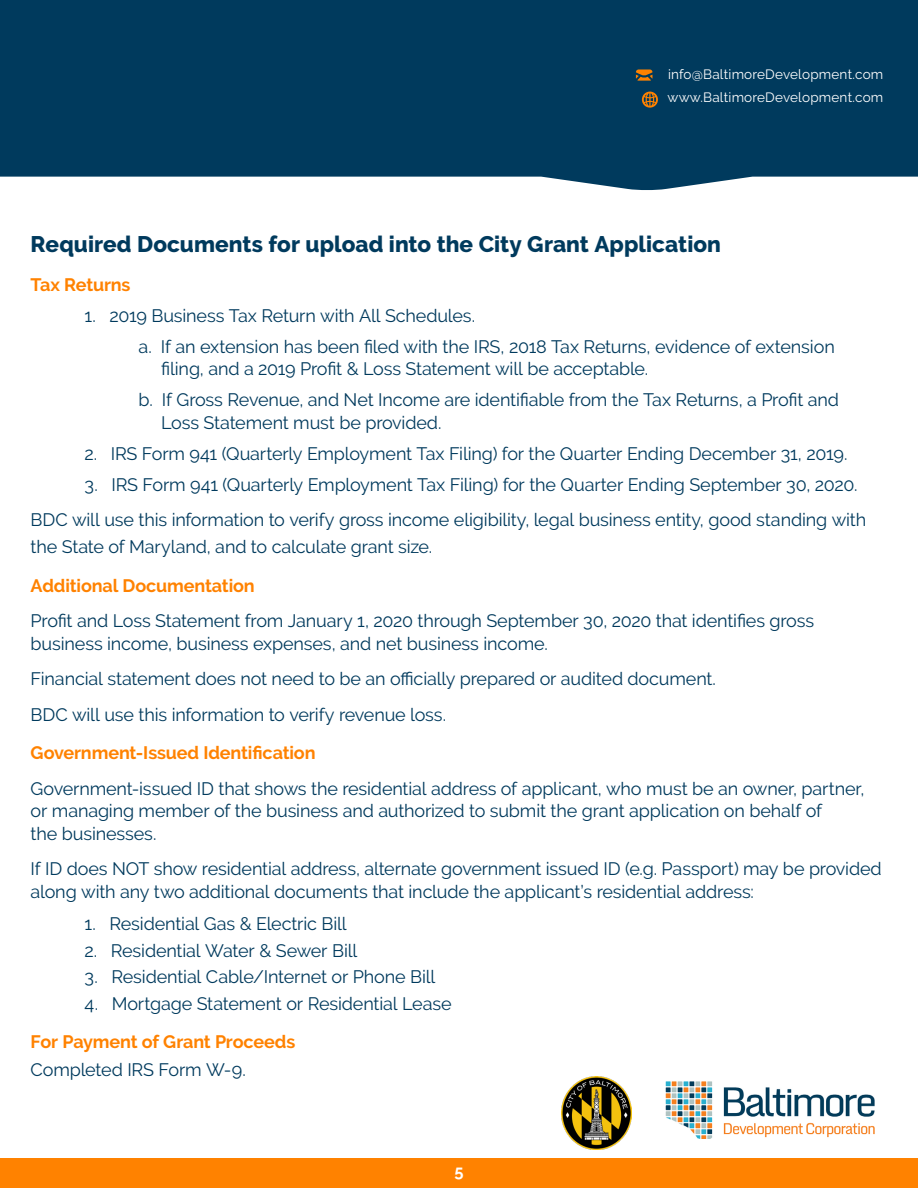
<style>
.page{position:relative;width:918px;height:1188px;background:#fff}
.page>*{position:absolute;margin:0;border:0;box-sizing:border-box;transform-origin:0 0}
.Paragraph_Style_1{font:800 22.5px "Raleway";letter-spacing:.005em;color:#003a5d}
.Paragraph_Style_1-2{font:18px/22.5px "Raleway";letter-spacing:-.01em;color:#003a5d}
.Paragraph_Style_1-3{font:700 18px "Raleway";letter-spacing:-.005em;color:#ff8200}
.t1{font:700 16.5px "Raleway";color:#fff}
.t2{font:13.5px "Raleway";letter-spacing:.015em;color:#fff}
</style>
<div class="page">
<img style="left:562px;top:1077px;width:70px;height:73px">
<img style="left:666px;top:1081px;width:209px;height:58px">
<div style="left:0;top:0;width:918px;height:190px;background:#003a5d"></div>
<svg style="left:636px;top:69px;width:16px;height:12px"></svg>
<svg style="left:642px;top:92px;width:16px;height:16px"></svg>
<div style="left:0;top:1158px;width:918px;height:30px;background:#ff8200"></div>
<p class="t2" style="left:668px;top:67px;width:217px">info@BaltimoreDevelopment.com</p>
<p class="t2" style="left:668px;top:89px;width:217px">www.BaltimoreDevelopment.com</p>
<p class="Paragraph_Style_1" style="left:31px;top:231px;width:692px">Required Documents for upload into the City Grant Application</p>
<p class="Paragraph_Style_1-3" style="left:31px;top:274px;width:101px">Tax Returns</p>
<p class="Paragraph_Style_1-2" style="left:85px;top:304px;width:392px">1. 2019 Business Tax Return with All Schedules.</p>
<p class="Paragraph_Style_1-2" style="left:161px;top:335px;width:675px;text-indent:-22px">a. If an extension has been filed with the IRS, 2018 Tax Returns, evidence of extension filing, and a 2019 Profit &amp; Loss Statement will be acceptable.</p>
<p class="Paragraph_Style_1-2" style="left:161px;top:389px;width:679px;text-indent:-22px">b. If Gross Revenue, and Net Income are identifiable from the Tax Returns, a Profit and<br>Loss Statement must be provided.</p>
<p class="Paragraph_Style_1-2" style="left:85px;top:442px;width:765px">2. IRS Form 941 (Quarterly Employment Tax Filing) for the Quarter Ending December 31, 2019.</p>
<p class="Paragraph_Style_1-2" style="left:85px;top:473px;width:774px">3. IRS Form 941 (Quarterly Employment Tax Filing) for the Quarter Ending September 30, 2020.</p>
<p class="Paragraph_Style_1-2" style="left:31px;top:506px;width:837px;line-height:27px">BDC will use this information to verify gross income eligibility, legal business entity, good standing with the State of Maryland, and to calculate grant size.</p>
<p class="Paragraph_Style_1-3" style="left:31px;top:575px;width:226px">Additional Documentation</p>
<p class="Paragraph_Style_1-2" style="left:31px;top:610px;width:785px">Profit and Loss Statement from January 1, 2020 through September 30, 2020 that identifies gross business income, business expenses, and net business income.</p>
<p class="Paragraph_Style_1-2" style="left:31px;top:668px;width:687px">Financial statement does not need to be an officially prepared or audited document.</p>
<p class="Paragraph_Style_1-2" style="left:31px;top:703px;width:417px">BDC will use this information to verify revenue loss.</p>
<p class="Paragraph_Style_1-3" style="left:31px;top:743px;width:286px">Government-Issued Identification</p>
<p class="Paragraph_Style_1-2" style="left:31px;top:777px;width:835px">Government-issued ID that shows the residential address of applicant, who must be an owner, partner, or managing member of the business and authorized to submit the grant application on behalf of<br>the businesses.</p>
<p class="Paragraph_Style_1-2" style="left:31px;top:858px;width:853px">If ID does NOT show residential address, alternate government issued ID (e.g. Passport) may be provided along with any two additional documents that include the applicant’s residential address:</p>
<p class="Paragraph_Style_1-2" style="left:85px;top:913px;width:264px">1. Residential Gas &amp; Electric Bill</p>
<p class="Paragraph_Style_1-2" style="left:85px;top:939px;width:274px">2. Residential Water &amp; Sewer Bill</p>
<p class="Paragraph_Style_1-2" style="left:85px;top:966px;width:352px">3. Residential Cable/Internet or Phone Bill</p>
<p class="Paragraph_Style_1-2" style="left:85px;top:992px;width:368px">4. Mortgage Statement or Residential Lease</p>
<p class="Paragraph_Style_1-3" style="left:31px;top:1032px;width:266px">For Payment of Grant Proceeds</p>
<p class="Paragraph_Style_1-2" style="left:31px;top:1059px;width:217px">Completed IRS Form W-9.</p>
<p class="t1" style="left:454px;top:1161px;width:11px">5</p>
</div>
